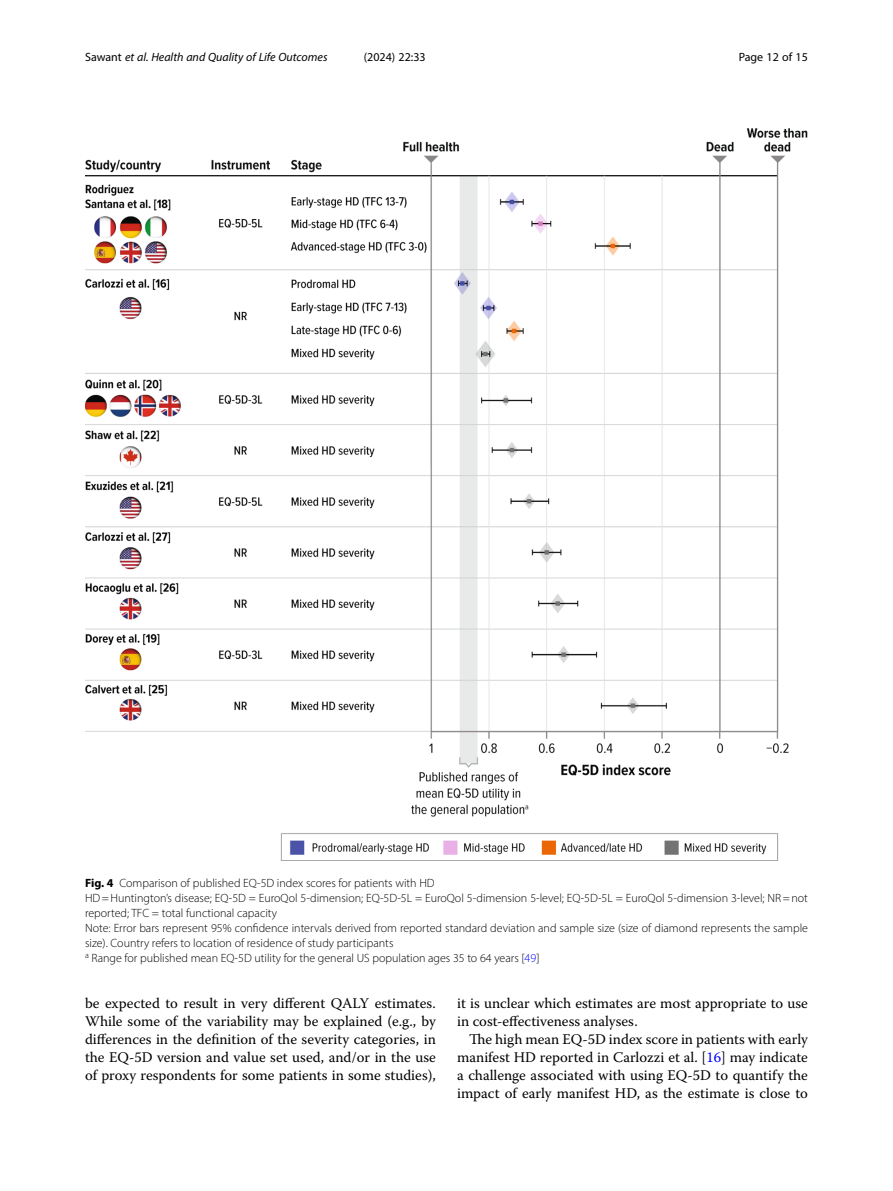
<style>
.page{position:relative;width:893px;height:1191px;background:#fff}
.page>*{position:absolute;margin:0;border:0;box-sizing:border-box;transform-origin:0 0}
.Body_Text{font:14.7px/18px "Warnock Pro";color:#000;text-align:justify}
.Body_Text_Indent{font:14.7px/18px "Warnock Pro";color:#000;text-align:justify}
.Figure_Caption{font:300 12px/15px "Myriad Pro";color:#000}
.t1{font:italic 12px "Myriad Pro";color:#000}
.t2{font:12px "Myriad Pro";color:#000}
.s1{font-style:normal}
.s2{font-weight:700}
.s3{color:#00f}
</style>
<div class="page">
<img style="left:85px;top:128px;width:723px;height:732px">
<p class="t1" style="left:85px;top:50px;width:244px"><span class="s1">Sawant</span> et al. Health and Quality of Life Outcomes</p>
<p class="t2" style="left:364px;top:50px;width:63px">(2024) 22:33</p>
<p class="t2" style="left:739px;top:50px;width:71px">Page 12 of 15</p>
<p class="Figure_Caption" style="left:85px;top:875px;width:351px"><span class="s2">Fig. 4</span> Comparison of published EQ-5D index scores for patients with HD</p>
<p class="Figure_Caption" style="left:85px;top:890px;width:724px">HD=Huntington’s disease; EQ-5D = EuroQol 5-dimension; EQ-5D-5L = EuroQol 5-dimension 5-level; EQ-5D-5L = EuroQol 5-dimension 3-level; NR=not reported; TFC = total functional capacity</p>
<p class="Figure_Caption" style="left:85px;top:920px;width:724px">Note: Error bars represent 95% confidence intervals derived from reported standard deviation and sample size (size of diamond represents the sample size). Country refers to location of residence of study participants</p>
<p class="Figure_Caption" style="left:85px;top:950px;width:456px"><sup>a</sup> Range for published mean EQ-5D utility for the general US population ages 35 to 64 years [<span class="s3">49</span>]</p>
<p class="Body_Text" style="left:85px;top:994px;width:352px">be expected to result in very different QALY estimates.<br>While some of the variability may be explained (e.g., by differences in the definition of the severity categories, in the EQ-5D version and value set used, and/or in the use of proxy respondents for some patients in some studies),</p>
<p class="Body_Text" style="left:457px;top:994px;width:352px">it is unclear which estimates are most appropriate to use in cost-effectiveness analyses.</p>
<p class="Body_Text_Indent" style="left:457px;top:1030px;width:352px;text-indent:12px">The high mean EQ-5D index score in patients with early manifest HD reported in Carlozzi et al. [<span class="s3">16</span>] may indicate a challenge associated with using EQ-5D to quantify the impact of early manifest HD, as the estimate is close to</p>
</div>
